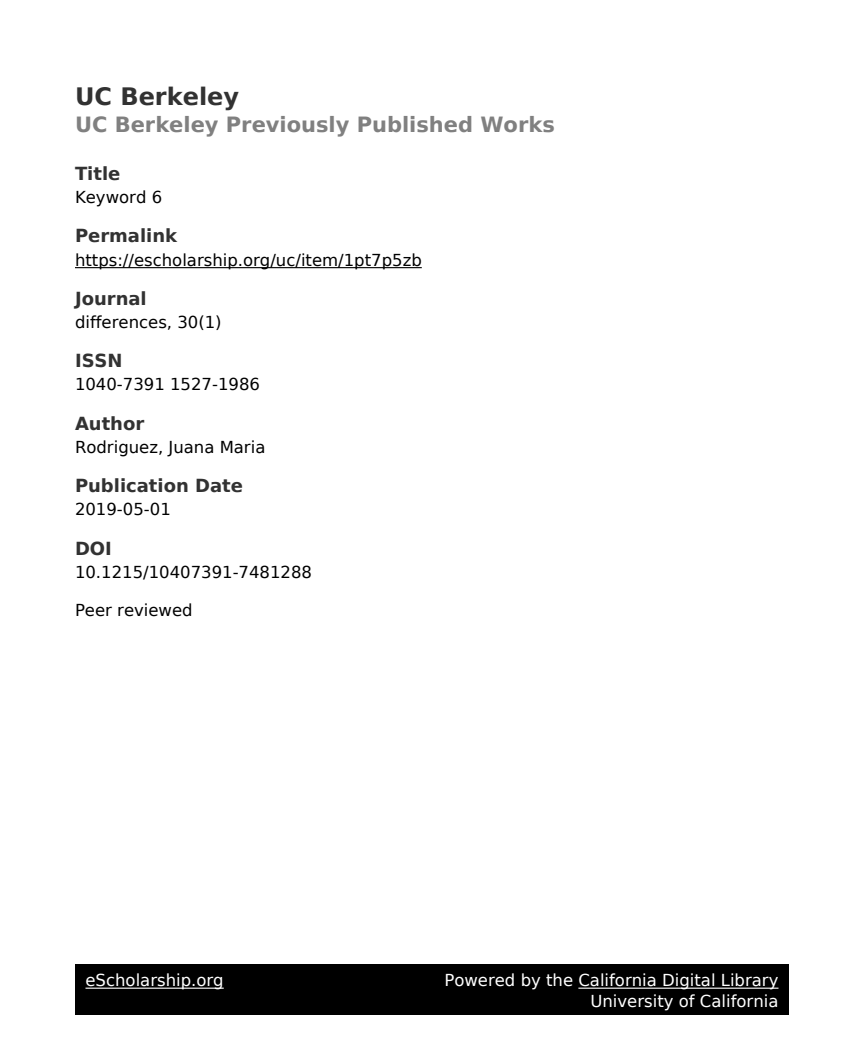
<style>
.page{position:relative;width:864px;height:1050px;background:#fff}
.page>*{position:absolute;margin:0;border:0;box-sizing:border-box;transform-origin:0 0}
.t1{font:700 24px "DejaVu Sans";color:#323232}
.t2{font:700 21px "DejaVu Sans";color:#808080}
.t3{font:700 18px "DejaVu Sans";color:#323232}
.t4{font:16.5px "DejaVu Sans";color:#000}
.t5{font:16.5px/21px "DejaVu Sans";color:#fff;text-align:right}
</style>
<div class="page">
<hr style="left:75px;top:267px;width:347px;height:1px;background:#000">
<div style="left:75px;top:964px;width:714px;height:52px;background:#000"></div>
<hr style="left:86px;top:988px;width:138px;height:1px;background:#fff">
<hr style="left:578px;top:988px;width:200px;height:1px;background:#fff">
<h1 class="t1" style="left:75px;top:86px;width:166px">UC Berkeley</h1>
<p class="t2" style="left:75px;top:116px;width:481px">UC Berkeley Previously Published Works</p>
<p class="t3" style="left:75px;top:166px;width:47px">Title</p>
<p class="t4" style="left:75px;top:191px;width:89px">Keyword 6</p>
<p class="t3" style="left:75px;top:229px;width:104px">Permalink</p>
<p class="t4" style="left:75px;top:253px;width:348px">https://escholarship.org/uc/item/1pt7p5zb</p>
<p class="t3" style="left:75px;top:291px;width:73px">Journal</p>
<p class="t4" style="left:75px;top:316px;width:148px">differences, 30(1)</p>
<p class="t3" style="left:75px;top:354px;width:49px">ISSN</p>
<p class="t4" style="left:75px;top:378px;width:187px">1040-7391 1527-1986</p>
<p class="t3" style="left:75px;top:416px;width:71px">Author</p>
<p class="t4" style="left:75px;top:440px;width:192px">Rodriguez, Juana Maria</p>
<p class="t3" style="left:75px;top:479px;width:170px">Publication Date</p>
<p class="t4" style="left:75px;top:503px;width:97px">2019-05-01</p>
<p class="t3" style="left:75px;top:541px;width:38px">DOI</p>
<p class="t4" style="left:75px;top:565px;width:239px">10.1215/10407391-7481288</p>
<p class="t4" style="left:75px;top:604px;width:119px">Peer reviewed</p>
<p class="t5" style="left:86px;top:971px;width:140px">eScholarship.org</p>
<p class="t5" style="left:444px;top:971px;width:336px">Powered by the California Digital Library<br>University of California</p>
</div>
